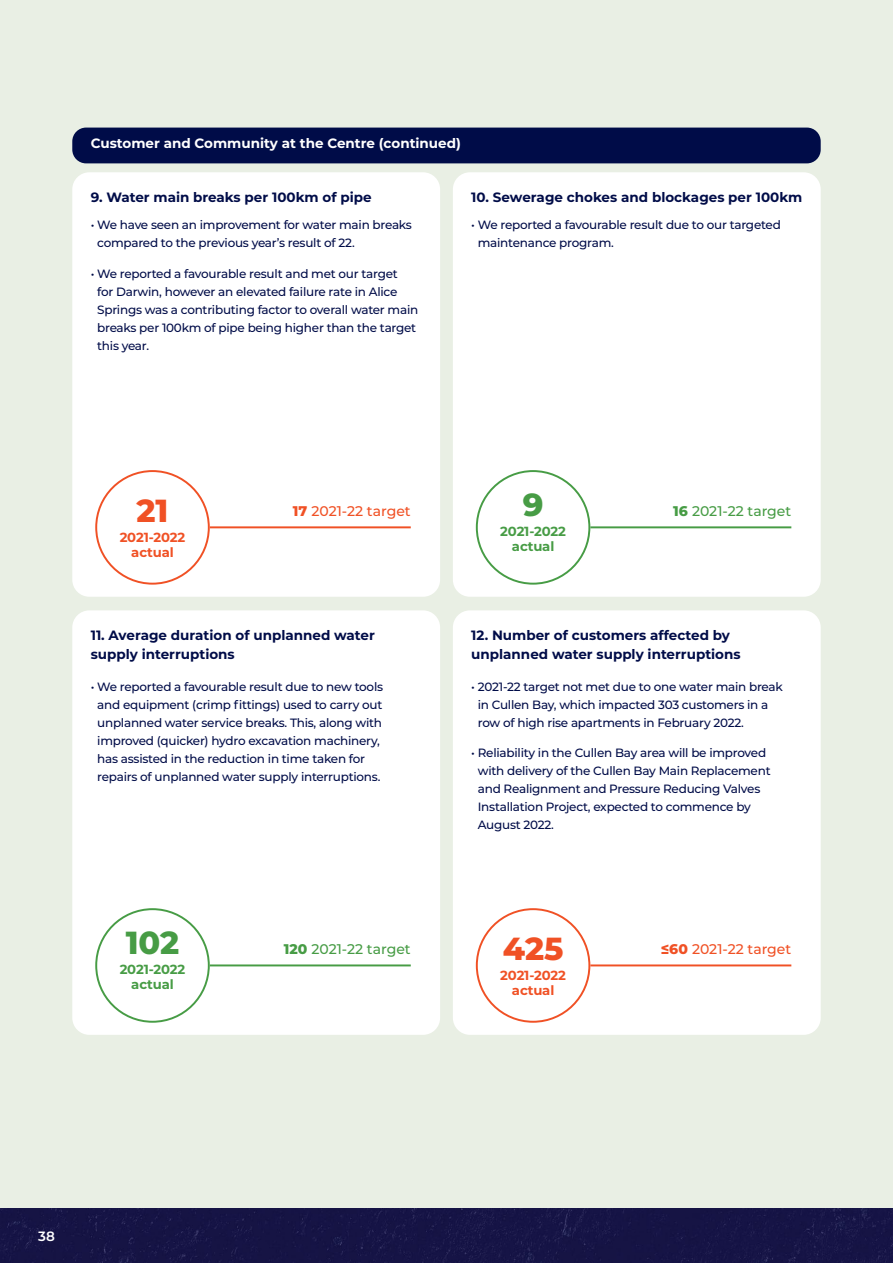
<style>
.page{position:relative;width:893px;height:1263px;background:#fff}
.page>*{position:absolute;margin:0;border:0;box-sizing:border-box;transform-origin:0 0}
.t1{font:800 31.95px "Montserrat";color:#f05125}
.t2{font:800 31.95px "Montserrat";color:#479c45}
.t3{font:500 13.95px "Montserrat";color:#f05125}
.t4{font:500 13.95px "Montserrat";color:#479c45}
.t5{font:700 13.5px/18.9px "Montserrat";color:#000c48}
.t6{font:700 13.5px "Montserrat";color:#fff}
.t7{font:600 13.5px "Montserrat";color:#fff}
.t8{font:700 13.2px/14.9px "Montserrat";letter-spacing:-.01em;color:#f05125;text-align:center}
.t9{font:700 13.2px/14.9px "Montserrat";letter-spacing:-.01em;color:#479c45;text-align:center}
.t10{font:500 12px/18px "Montserrat";letter-spacing:-.02em;color:#000c48}
.s1{font-weight:800}
</style>
<div class="page">
<div style="left:0;top:1208px;width:893px;height:55px;background:#161445"></div>
<div style="left:0;top:0;width:893px;height:1208px;background:#e9efe4"></div>
<div style="left:72px;top:172px;width:368px;height:425px;background:#fff;border-radius:17px"></div>
<div style="left:72px;top:610px;width:368px;height:425px;background:#fff;border-radius:17px"></div>
<div style="left:453px;top:610px;width:368px;height:425px;background:#fff;border-radius:17px"></div>
<div style="left:453px;top:172px;width:368px;height:425px;background:#fff;border-radius:17px"></div>
<div style="left:72px;top:128px;width:749px;height:35px;background:#000c48;border-radius:14px"></div>
<div style="left:95px;top:470px;width:115px;height:115px;border:2px solid #f05125;border-radius:50%"></div>
<hr style="left:210px;top:526px;width:201px;height:2px;background:#f05125">
<div style="left:95px;top:908px;width:115px;height:115px;border:2px solid #479c45;border-radius:50%"></div>
<hr style="left:210px;top:964px;width:201px;height:2px;background:#479c45">
<div style="left:476px;top:908px;width:114px;height:115px;border:2px solid #f05125;border-radius:50%"></div>
<hr style="left:590px;top:964px;width:201px;height:2px;background:#f05125">
<div style="left:476px;top:470px;width:114px;height:115px;border:2px solid #479c45;border-radius:50%"></div>
<hr style="left:590px;top:526px;width:201px;height:2px;background:#479c45">
<h3 class="t6" style="left:91px;top:134px;width:372px">Customer and Community at the Centre (continued)</h3>
<h4 class="t5" style="left:91px;top:187px;width:282px">9. Water main breaks per 100km of pipe</h4>
<p class="t10" style="left:97px;top:215px;width:316px;text-indent:-7px">• We have seen an improvement for water main breaks compared to the previous year’s result of 22.</p>
<p class="t10" style="left:97px;top:264px;width:323px;text-indent:-7px">• We reported a favourable result and met our target<br>for Darwin, however an elevated failure rate in Alice Springs was a contributing factor to overall water main breaks per 100km of pipe being higher than the target this year.</p>
<h4 class="t5" style="left:471px;top:187px;width:333px">10. Sewerage chokes and blockages per 100km</h4>
<p class="t10" style="left:478px;top:215px;width:305px;text-indent:-7px">• We reported a favourable result due to our targeted maintenance program.</p>
<p class="t1" style="left:136px;top:487px;width:34px">21</p>
<p class="t8" style="left:120px;top:529px;width:67px">2021-2022 actual</p>
<p class="t3" style="left:293px;top:501px;width:119px"><span class="s1">17</span> 2021-22 target</p>
<h4 class="t5" style="left:91px;top:625px;width:286px">11. Average duration of unplanned water supply interruptions</h4>
<p class="t10" style="left:97px;top:677px;width:287px;text-indent:-7px">• We reported a favourable result due to new tools and equipment (crimp fttings) used to carry out unplanned water service breaks. This, along with improved (quicker) hydro excavation machinery, has assisted in the reduction in time taken for repairs of unplanned water supply interruptions.</p>
<p class="t2" style="left:126px;top:919px;width:55px">102</p>
<p class="t9" style="left:120px;top:961px;width:67px">2021-2022 actual</p>
<p class="t4" style="left:284px;top:939px;width:129px"><span class="s1">120</span> 2021-22 target</p>
<p class="t2" style="left:523px;top:481px;width:22px">9</p>
<p class="t9" style="left:500px;top:523px;width:67px">2021-2022 actual</p>
<p class="t4" style="left:673px;top:501px;width:120px"><span class="s1">16</span> 2021-22 target</p>
<h4 class="t5" style="left:471px;top:625px;width:271px">12. Number of customers affected by unplanned water supply interruptions</h4>
<p class="t10" style="left:478px;top:677px;width:307px;text-indent:-7px">• 2021-22 target not met due to one water main break in Cullen Bay, which impacted 303 customers in a row of high rise apartments in February 2022.</p>
<p class="t10" style="left:478px;top:744px;width:294px;text-indent:-7px">• Reliability in the Cullen Bay area will be improved with delivery of the Cullen Bay Main Replacement and Realignment and Pressure Reducing Valves Installation Project, expected to commence by August 2022.</p>
<p class="t1" style="left:503px;top:925px;width:62px">425</p>
<p class="t8" style="left:500px;top:967px;width:67px">2021-2022 actual</p>
<p class="t3" style="left:661px;top:939px;width:132px"><span class="s1">≤60</span> 2021-22 target</p>
<p class="t7" style="left:38px;top:1226px;width:18px">38</p>
</div>
